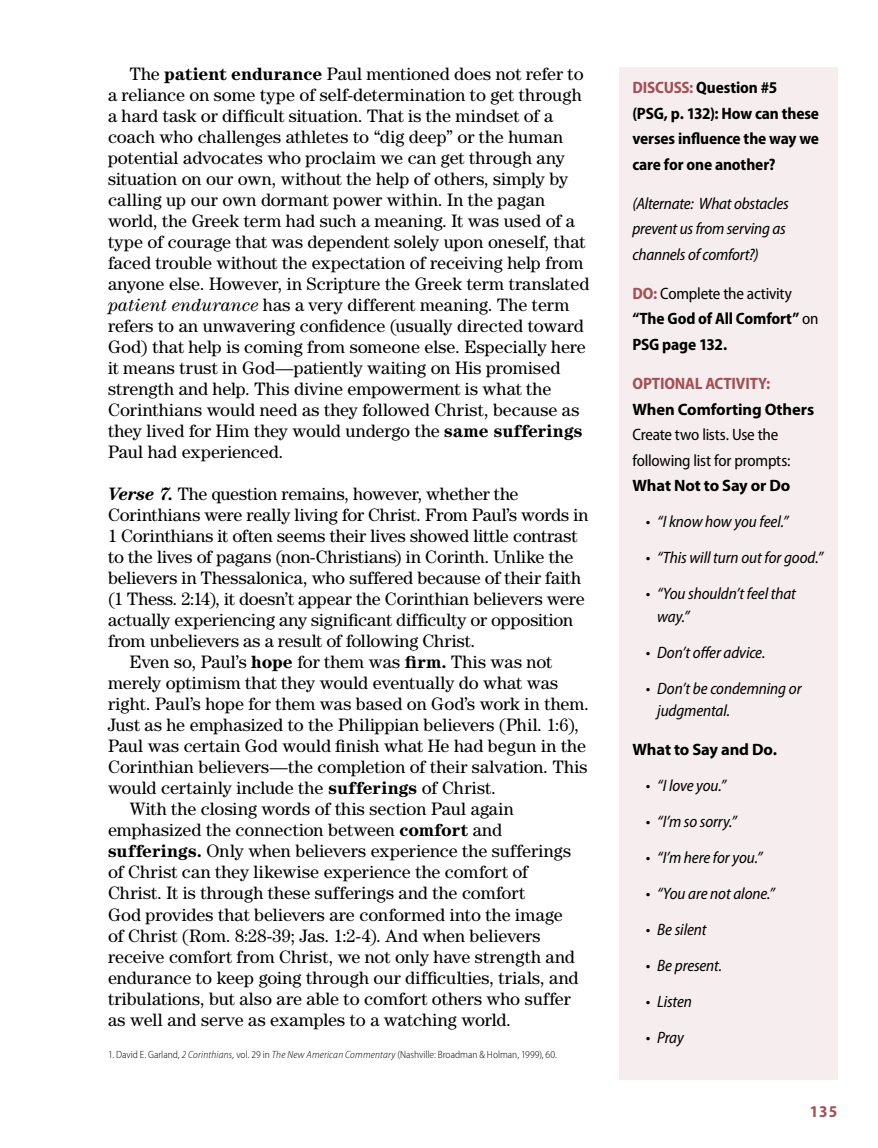
<style>
.page{position:relative;width:878px;height:1148px;background:#fff}
.page>*{position:absolute;margin:0;border:0;box-sizing:border-box;transform-origin:0 0}
.t1{font:18px/21px "Century Std";color:#000}
.t2{font:italic semi-condensed 16.5px/25.5px "Myriad Pro";letter-spacing:-.01em;color:#000}
.t3{font:700 semi-condensed 16.5px/25.5px "Myriad Pro";letter-spacing:-.01em;color:#000}
.t4{font:700 16.5px "Myriad Pro";letter-spacing:-.01em;color:#000}
.t5{font:semi-condensed 16.5px/25.5px "Myriad Pro";letter-spacing:-.015em;color:#000}
.t6{font:700 semi-condensed 16.5px "Myriad Pro";letter-spacing:-.01em;color:#a54f55}
.t7{font:300 semi-condensed 10.5px "Myriad Pro";color:#000}
.s1{font-weight:700}
.s2{font-style:italic}
.s3{font-weight:700;font-style:italic}
.s4{color:#a54f55}
.s5{font-weight:400}
</style>
<div class="page">
<div style="left:619px;top:68px;width:218px;height:1012px;background:#f6edee"></div>
<p class="t1" style="left:108px;top:63px;width:483px;text-indent:22px">The <span class="s1">patient endurance</span> Paul mentioned does not refer to a reliance on some type of self-determination to get through a hard task or difficult situation. That is the mindset of a coach who challenges athletes to “dig deep” or the human potential advocates who proclaim we can get through any situation on our own, without the help of others, simply by calling up our own dormant power within. In the pagan world, the Greek term had such a meaning. It was used of a type of courage that was dependent solely upon oneself, that faced trouble without the expectation of receiving help from anyone else. However, in Scripture the Greek term translated <span class="s2">patient endurance</span> has a very different meaning. The term refers to an unwavering confidence (usually directed toward God) that help is coming from someone else. Especially here it means trust in God—patiently waiting on His promised strength and help. This divine empowerment is what the Corinthians would need as they followed Christ, because as they lived for Him they would undergo the <span class="s1">same sufferings </span>Paul had experienced.</p>
<p class="t1" style="left:108px;top:483px;width:412px"><span class="s3">Verse 7.</span> The question remains, however, whether the</p>
<p class="t1" style="left:108px;top:504px;width:482px">Corinthians were really living for Christ. From Paul’s words in</p>
<p class="t1" style="left:108px;top:525px;width:471px">1 Corinthians it often seems their lives showed little contrast</p>
<p class="t1" style="left:108px;top:546px;width:467px">to the lives of pagans (non-Christians) in Corinth. Unlike the</p>
<p class="t1" style="left:108px;top:567px;width:474px">believers in Thessalonica, who suffered because of their faith</p>
<p class="t1" style="left:108px;top:588px;width:478px">(1 Thess. 2:14), it doesn’t appear the Corinthian believers were</p>
<p class="t1" style="left:108px;top:609px;width:466px">actually experiencing any significant difficulty or opposition</p>
<p class="t1" style="left:108px;top:630px;width:369px">from unbelievers as a result of following Christ.</p>
<p class="t1" style="left:130px;top:651px;width:424px">Even so, Paul’s <span class="s1">hope</span> for them was <span class="s1">firm.</span> This was not</p>
<p class="t1" style="left:108px;top:672px;width:452px">merely optimism that they would eventually do what was</p>
<p class="t1" style="left:108px;top:693px;width:482px">right. Paul’s hope for them was based on God’s work in them.</p>
<p class="t1" style="left:108px;top:714px;width:472px">Just as he emphasized to the Philippian believers (Phil. 1:6),</p>
<p class="t1" style="left:108px;top:735px;width:479px">Paul was certain God would finish what He had begun in the</p>
<p class="t1" style="left:108px;top:756px;width:481px">Corinthian believers—the completion of their salvation. This</p>
<p class="t1" style="left:108px;top:777px;width:389px">would certainly include the <span class="s1">sufferings</span> of Christ.</p>
<p class="t1" style="left:130px;top:798px;width:385px">With the closing words of this section Paul again</p>
<p class="t1" style="left:108px;top:819px;width:395px">emphasized the connection between <span class="s1">comfort</span> and</p>
<p class="t1" style="left:108px;top:840px;width:464px"><span class="s1">sufferings.</span> Only when believers experience the sufferings</p>
<p class="t1" style="left:108px;top:861px;width:421px">of Christ can they likewise experience the comfort of</p>
<p class="t1" style="left:108px;top:882px;width:418px">Christ. It is through these sufferings and the comfort</p>
<p class="t1" style="left:108px;top:903px;width:456px">God provides that believers are conformed into the image</p>
<p class="t1" style="left:108px;top:924px;width:434px">of Christ (Rom. 8:28-39; Jas. 1:2‑4). And when believers</p>
<p class="t1" style="left:108px;top:945px;width:468px">receive comfort from Christ, we not only have strength and</p>
<p class="t1" style="left:108px;top:966px;width:472px">endurance to keep going through our difficulties, trials, and</p>
<p class="t1" style="left:108px;top:987px;width:464px">tribulations, but also are able to comfort others who suffer</p>
<p class="t1" style="left:108px;top:1008px;width:404px">as well and serve as examples to a watching world.</p>
<p class="t7" style="left:108px;top:1049px;width:450px">1. David E. Garland, <span class="s2">2 Corinthians,</span> vol. 29 in <span class="s2">The New American Commentary</span> (Nashville: Broadman &amp; Holman, 1999), 60.</p>
<p class="t3" style="left:632px;top:75px;width:188px"><span class="s4">DISCUSS:</span> Question #5<br>(PSG, p. 132): How can these verses influence the way we care for one another?</p>
<p class="t2" style="left:632px;top:191px;width:158px">(Alternate: What obstacles prevent us from serving as channels of comfort?)</p>
<p class="t3" style="left:632px;top:281px;width:188px"><span class="s4">DO:</span> <span class="s5">Complete the activity </span>“The God of All Comfort” <span class="s5">on<br></span>PSG page 132.</p>
<p class="t6" style="left:632px;top:374px;width:139px">OPTIONAL ACTIVITY:</p>
<p class="t4" style="left:632px;top:400px;width:183px">When Comforting Others</p>
<p class="t5" style="left:632px;top:422px;width:159px">Create two lists. Use the following list for prompts:</p>
<p class="t4" style="left:632px;top:476px;width:159px">What Not to Say or Do</p>
<p class="t2" style="left:646px;top:509px;width:144px">• “I know how you feel.”</p>
<p class="t2" style="left:646px;top:545px;width:179px">• “This will turn out for good.”</p>
<p class="t2" style="left:657px;top:582px;width:140px;line-height:22.5px;text-indent:-11px">• “You shouldn’t feel that way.”</p>
<p class="t2" style="left:646px;top:639px;width:121px">• Don’t offer advice.</p>
<p class="t2" style="left:657px;top:677px;width:146px;line-height:22.5px;text-indent:-11px">• Don’t be condemning or judgmental.</p>
<p class="t4" style="left:632px;top:740px;width:146px">What to Say and Do.</p>
<p class="t2" style="left:646px;top:773px;width:82px">• “I love you.”</p>
<p class="t2" style="left:646px;top:809px;width:92px">• “I’m so sorry.”</p>
<p class="t2" style="left:646px;top:845px;width:118px">• “I’m here for you.”</p>
<p class="t2" style="left:646px;top:881px;width:130px">• “You are not alone.”</p>
<p class="t2" style="left:646px;top:917px;width:62px">• Be silent</p>
<p class="t2" style="left:646px;top:953px;width:78px">• Be present.</p>
<p class="t2" style="left:646px;top:989px;width:48px">• Listen</p>
<p class="t2" style="left:646px;top:1025px;width:39px">• Pray</p>
<p class="t6" style="left:809px;top:1102px;width:29px">135</p>
</div>
